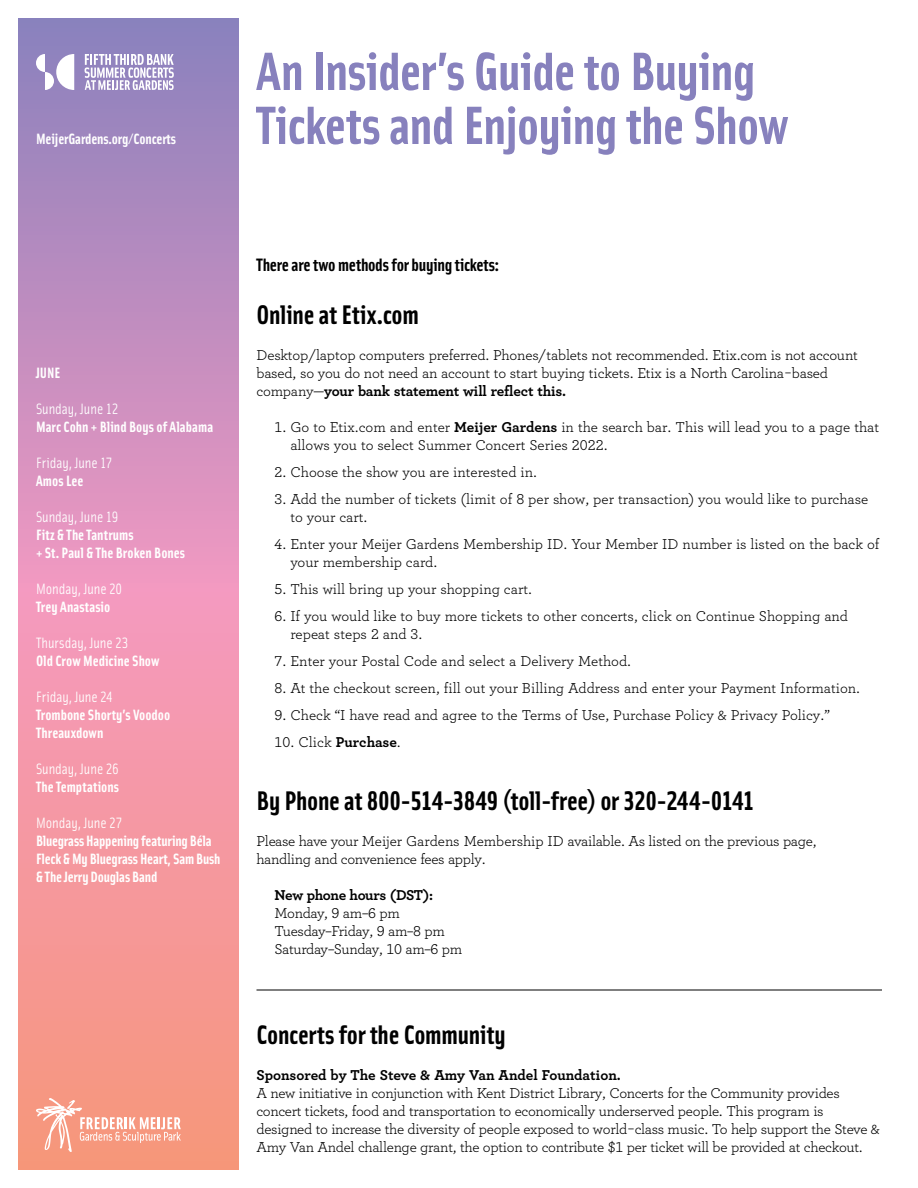
<style>
.page{position:relative;width:918px;height:1188px;background:#fff}
.page>*{position:absolute;margin:0;border:0;box-sizing:border-box;transform-origin:0 0}
.t1{font:700 54px "Solex OT";letter-spacing:-.015em;color:#8781bd}
.t2{font:700 27px "Solex OT";letter-spacing:-.01em;color:#000}
.t3{font:700 18px "Solex OT";letter-spacing:-.015em;color:#000}
.t4{font:15px/18px "Archer";letter-spacing:-.01em;color:#000}
.t5{font:700 15px/18px "Solex OT";color:#fff}
.t6{font:15px "Solex OT";letter-spacing:-.005em;color:#fff}
.t7{font:15px/18px "Archer";letter-spacing:-.03em;color:#000}
.t8{font:700 15px "Archer";letter-spacing:-.005em;color:#000}
.t9{font:700 15px "Archer";letter-spacing:-.025em;color:#000}
.s1{font-weight:700}
</style>
<div class="page">
<svg style="left:18px;top:18px;width:220px;height:1152px;background:#d992ae"></svg>
<svg style="left:36px;top:54px;width:38px;height:36px"></svg>
<svg style="left:85px;top:54px;width:89px;height:36px"></svg>
<svg style="left:36px;top:1098px;width:145px;height:54px;background:#f7aa96"></svg>
<hr style="left:256px;top:990px;width:626px;height:1px;background:#000">
<p class="t5" style="left:36px;top:129px;width:141px">MeijerGardens.org/Concerts</p>
<h1 class="t1" style="left:256px;top:36px;width:500px">An Insider’s Guide to Buying</h1>
<h1 class="t1" style="left:256px;top:90px;width:533px">Tickets and Enjoying the Show</h1>
<p class="t5" style="left:36px;top:363px;width:26px">JUNE</p>
<p class="t6" style="left:36px;top:399px;width:84px">Sunday, June 12</p>
<p class="t5" style="left:36px;top:417px;width:179px">Marc Cohn + Blind Boys of Alabama</p>
<p class="t6" style="left:36px;top:453px;width:78px">Friday, June 17</p>
<p class="t5" style="left:36px;top:471px;width:49px">Amos Lee</p>
<p class="t6" style="left:36px;top:507px;width:84px">Sunday, June 19</p>
<p class="t5" style="left:36px;top:525px;width:151px">Fitz &amp; The Tantrums<br>+ St. Paul &amp; The Broken Bones</p>
<p class="t6" style="left:36px;top:579px;width:88px">Monday, June 20</p>
<p class="t5" style="left:36px;top:597px;width:76px">Trey Anastasio</p>
<p class="t6" style="left:36px;top:633px;width:94px">Thursday, June 23</p>
<p class="t5" style="left:36px;top:651px;width:125px">Old Crow Medicine Show</p>
<p class="t6" style="left:36px;top:687px;width:78px">Friday, June 24</p>
<p class="t5" style="left:36px;top:705px;width:136px">Trombone Shorty’s Voodoo<br>Threauxdown</p>
<p class="t6" style="left:36px;top:759px;width:84px">Sunday, June 26</p>
<p class="t5" style="left:36px;top:777px;width:85px">The Temptations</p>
<p class="t6" style="left:36px;top:813px;width:88px">Monday, June 27</p>
<p class="t5" style="left:36px;top:831px;width:186px">Bluegrass Happening featuring Béla<br>Fleck &amp; My Bluegrass Heart, Sam Bush &amp; The Jerry Douglas Band</p>
<p class="t3" style="left:256px;top:253px;width:244px">There are two methods for buying tickets:</p>
<h2 class="t2" style="left:256px;top:297px;width:164px">Online at Etix.com</h2>
<p class="t4" style="left:256px;top:345px;width:603px">Desktop/laptop computers preferred. Phones/tablets not recommended. Etix.com is not account based, so you do not need an account to start buying tickets. Etix is a North Carolina-based company—<span class="s1">your bank statement will reflect this.</span></p>
<p class="t4" style="left:290px;top:417px;width:590px;text-indent:-16px">1. Go to Etix.com and enter <span class="s1">Meijer Gardens</span> in the search bar. This will lead you to a page that allows you to select Summer Concert Series 2022.</p>
<p class="t4" style="left:274px;top:462px;width:264px">2. Choose the show you are interested in.</p>
<p class="t4" style="left:290px;top:489px;width:579px;text-indent:-16px">3. Add the number of tickets (limit of 8 per show, per transaction) you would like to purchase to your cart.</p>
<p class="t4" style="left:290px;top:534px;width:591px;text-indent:-16px">4. Enter your Meijer Gardens Membership ID. Your Member ID number is listed on the back of your membership card.</p>
<p class="t4" style="left:274px;top:579px;width:259px">5. This will bring up your shopping cart.</p>
<p class="t4" style="left:290px;top:606px;width:559px;text-indent:-16px">6. If you would like to buy more tickets to other concerts, click on Continue Shopping and repeat steps 2 and 3.</p>
<p class="t4" style="left:274px;top:651px;width:358px">7. Enter your Postal Code and select a Delivery Method.</p>
<p class="t4" style="left:274px;top:678px;width:587px">8. At the checkout screen, fill out your Billing Address and enter your Payment Information.</p>
<p class="t4" style="left:274px;top:705px;width:557px">9. Check “I have read and agree to the Terms of Use, Purchase Policy &amp; Privacy Policy.”</p>
<p class="t4" style="left:274px;top:732px;width:128px">10. Click <span class="s1">Purchase</span>.</p>
<h2 class="t2" style="left:256px;top:783px;width:500px">By Phone at 800-514-3849 (toll-free) or 320-244-0141</h2>
<p class="t4" style="left:256px;top:831px;width:562px">Please have your Meijer Gardens Membership ID available. As listed on the previous page, handling and convenience fees apply.</p>
<p class="t9" style="left:274px;top:883px;width:160px">New phone hours (DST):</p>
<p class="t7" style="left:274px;top:903px;width:189px">Monday, 9 am–6 pm<br>Tuesday–Friday, 9 am–8 pm<br>Saturday–Sunday, 10 am–6 pm</p>
<h2 class="t2" style="left:256px;top:1017px;width:251px">Concerts for the Community</h2>
<p class="t8" style="left:256px;top:1063px;width:366px">Sponsored by The Steve &amp; Amy Van Andel Foundation.</p>
<p class="t4" style="left:256px;top:1083px;width:625px">A new initiative in conjunction with Kent District Library, Concerts for the Community provides concert tickets, food and transportation to economically underserved people. This program is designed to increase the diversity of people exposed to world-class music. To help support the Steve &amp; Amy Van Andel challenge grant, the option to contribute $1 per ticket will be provided at checkout.</p>
</div>
